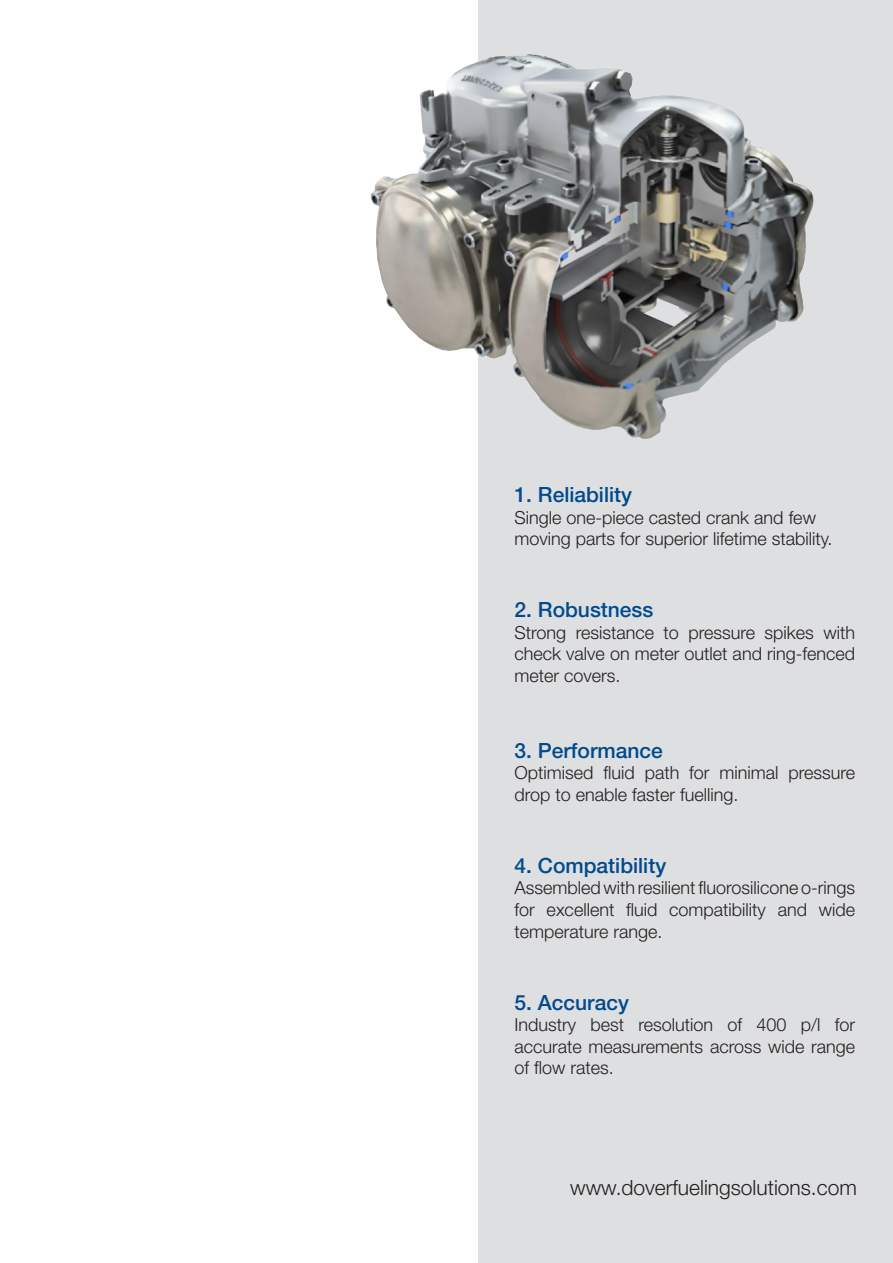
<style>
.page{position:relative;width:893px;height:1263px;background:#fff}
.page>*{position:absolute;margin:0;border:0;box-sizing:border-box;transform-origin:0 0}
.t1{font:500 21px "Helvetica Neue LT Std";color:#004a8d}
.t2{font:300 21px "Helvetica Neue LT Std";color:#231f20}
.t3{font:300 18px/21.6px "Helvetica Neue LT Std";color:#231f20;text-align:justify}
</style>
<div class="page">
<div style="left:478px;top:0;width:415px;height:1263px;background:#dedfe1"></div>
<img style="left:370px;top:54px;width:444px;height:385px">
<p class="t1" style="left:514px;top:482px;width:119px">1. Reliability</p>
<p class="t3" style="left:514px;top:506px;width:320px">Single one-piece casted crank and few moving parts for superior lifetime stability.</p>
<p class="t1" style="left:514px;top:597px;width:140px">2. Robustness</p>
<p class="t3" style="left:514px;top:621px;width:342px">Strong resistance to pressure spikes with check valve on meter outlet and ring-fenced meter covers.</p>
<p class="t1" style="left:514px;top:737px;width:150px">3. Performance</p>
<p class="t3" style="left:514px;top:761px;width:342px">Optimised fluid path for minimal pressure drop to enable faster fuelling.</p>
<p class="t1" style="left:514px;top:853px;width:153px">4. Compatibility</p>
<p class="t3" style="left:514px;top:877px;width:342px">Assembled with resilient fluorosilicone o-rings for excellent fluid compatibility and wide temperature range.</p>
<p class="t1" style="left:514px;top:989px;width:116px">5. Accuracy</p>
<p class="t3" style="left:514px;top:1013px;width:342px">Industry best resolution of 400 p/l for accurate measurements across wide range of flow rates.</p>
<p class="t2" style="left:570px;top:1174px;width:288px">www.doverfuelingsolutions.com</p>
</div>
